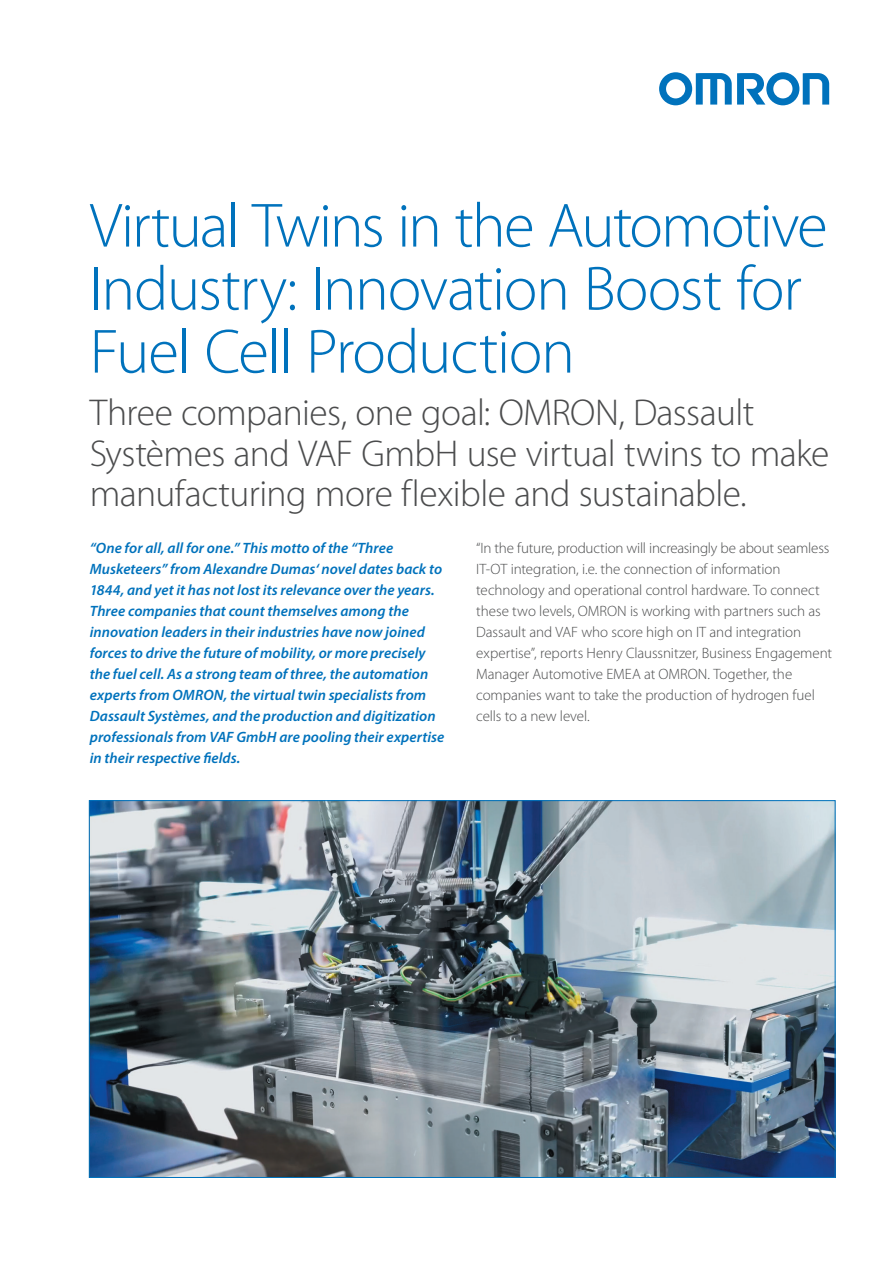
<style>
.page{position:relative;width:893px;height:1263px;background:#fff}
.page>*{position:absolute;margin:0;border:0;box-sizing:border-box;transform-origin:0 0}
.t1{font:300 63px/63px "Myriad Pro";letter-spacing:-.025em;color:#0072bc}
.t2{font:300 37.5px/40.5px "Myriad Pro";letter-spacing:-.015em;color:#4b4c4d}
.t3{font:italic 600 15px/21px "Myriad Pro";letter-spacing:.005em;color:#0072bc}
.t4{font:300 15px/21px "Myriad Pro";letter-spacing:-.005em;color:#4b4c4d}
</style>
<div class="page">
<svg style="left:659px;top:72px;width:170px;height:33px"></svg>
<img style="left:91px;top:802px;width:743px;height:374px">
<h1 class="t1" style="left:90px;top:195px;width:739px">Virtual Twins in the Automotive<br>Industry: Innovation Boost for<br>Fuel Cell Production</h1>
<h2 class="t2" style="left:90px;top:393px;width:741px">Three companies, one goal: OMRON, Dassault<br>Systèmes and VAF GmbH use virtual twins to make manufacturing more flexible and sustainable.</h2>
<p class="t3" style="left:90px;top:537px;width:356px">“One for all, all for one.” This motto of the “Three Musketeers” from Alexandre Dumas‘ novel dates back to 1844, and yet it has not lost its relevance over the years.<br>Three companies that count themselves among the innovation leaders in their industries have now joined forces to drive the future of mobility, or more precisely the fuel cell. As a strong team of three, the automation experts from OMRON, the virtual twin specialists from Dassault Systèmes, and the production and digitization professionals from VAF GmbH are pooling their expertise in their respective fields.</p>
<p class="t4" style="left:476px;top:537px;width:357px">“In the future, production will increasingly be about seamless IT-OT integration, i.e. the connection of information technology and operational control hardware. To connect these two levels, OMRON is working with partners such as Dassault and VAF who score high on IT and integration expertise”, reports Henry Claussnitzer, Business Engagement Manager Automotive EMEA at OMRON. Together, the companies want to take the production of hydrogen fuel cells to a new level.</p>
</div>
